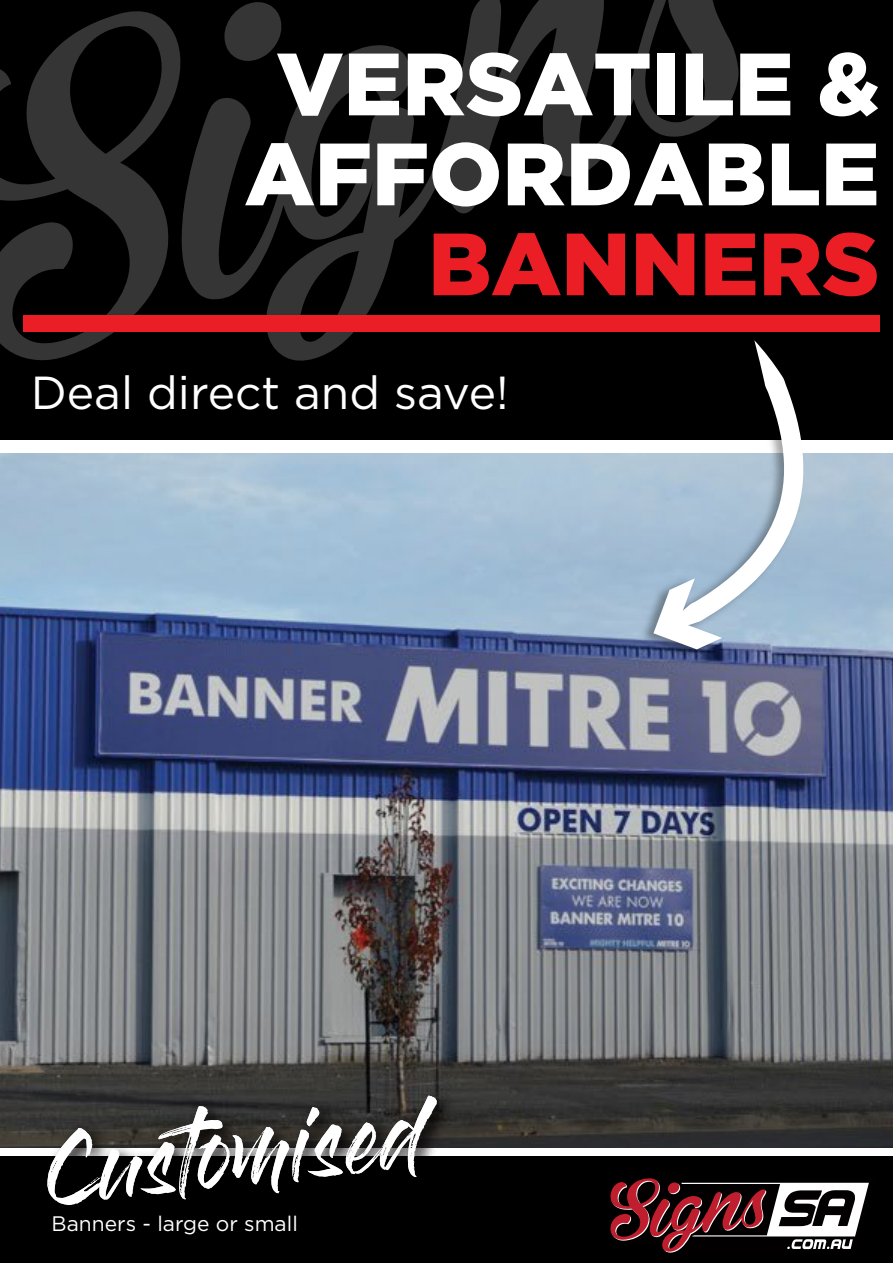
<style>
.page{position:relative;width:893px;height:1263px;background:#fff}
.page>*{position:absolute;margin:0;border:0;box-sizing:border-box;transform-origin:0 0}
.t1{font:900 88.2px/90px "Gotham";color:#fff;text-align:center}
.t2{font:900 88.2px "Gotham";color:#eb1d25}
.t3{font:71.4px "Gloss And Bloom";color:#fff}
.t4{font:46.2px "Gotham";color:#fff}
.t5{font:21px "Gotham";color:#fff}
</style>
<div class="page">
<div style="left:0;top:0;width:893px;height:440px;background:#000"></div>
<svg style="left:0;top:11px;width:181px;height:350px"></svg>
<svg style="left:181px;top:0;width:557px;height:361px"></svg>
<div style="left:23px;top:315px;width:856px;height:17px;background:#eb1d25"></div>
<img style="left:0;top:453px;width:893px;height:695px">
<div style="left:0;top:1157px;width:893px;height:106px;background:#000"></div>
<img style="left:28px;top:1069px;width:446px;height:88px">
<svg style="left:610px;top:1178px;width:259px;height:75px"></svg>
<img style="left:636px;top:333px;width:171px;height:331px">
<svg style="left:653px;top:340px;width:150px;height:309px"></svg>
<p class="t1" style="left:245px;top:37px;width:636px">VERSATILE &amp;<br>AFFORDABLE</p>
<p class="t2" style="left:428px;top:213px;width:453px">BANNERS</p>
<p class="t4" style="left:31px;top:363px;width:479px">Deal direct and save!</p>
<p class="t3" style="left:42px;top:1139px;width:383px;rotate:-6deg">Customised</p>
<p class="t5" style="left:52px;top:1210px;width:248px">Banners - large or small</p>
</div>
